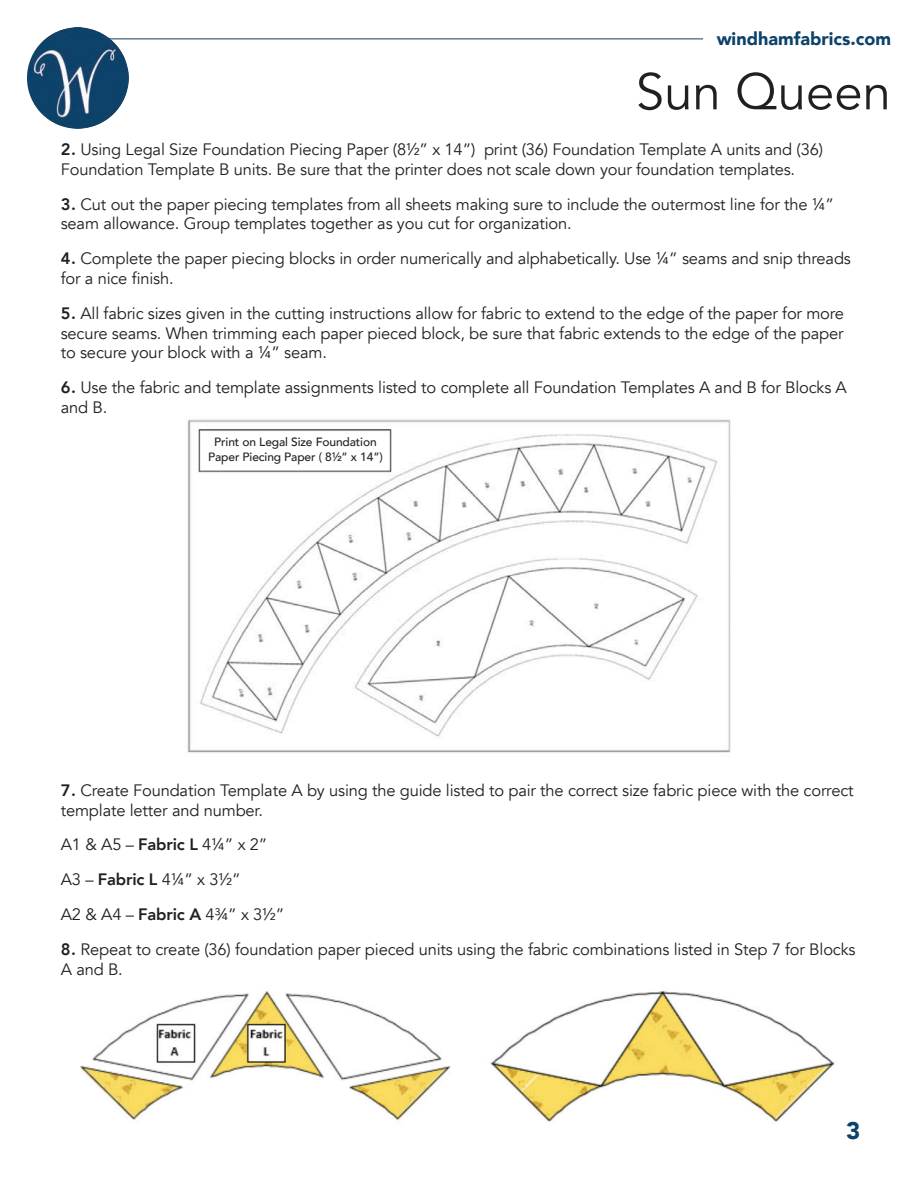
<style>
.page{position:relative;width:918px;height:1188px;background:#fff}
.page>*{position:absolute;margin:0;border:0;box-sizing:border-box;transform-origin:0 0}
.t1{font:51px "Avenir";color:#231f20}
.t2{font:900 24px "Avenir";color:#0d426a}
.t3{font:900 18px "Avenir";color:#0d426a}
.t4{font:16.5px/19.8px "Avenir";letter-spacing:-.01em;color:#231f20}
.t5{font:500 12px "Avenir";letter-spacing:-.01em;color:#231f20}
.s1{font-weight:800}
</style>
<div class="page">
<img style="left:27px;top:27px;width:102px;height:102px;border-radius:51px">
<hr style="left:109px;top:39px;width:594px;height:1px;background:#0d426a">
<img style="left:187px;top:419px;width:544px;height:334px">
<img style="left:80px;top:991px;width:755px;height:131px">
<div style="left:204px;top:434px;width:183px;height:34px;background:#fff"></div>
<p class="t3" style="left:717px;top:23px;width:176px">windhamfabrics.com</p>
<h1 class="t1" style="left:636px;top:61px;width:257px">Sun Queen</h1>
<p class="t4" style="left:61px;top:140px;width:764px"><span class="s1">2.</span> Using Legal Size Foundation Piecing Paper (8½” x 14”) print (36) Foundation Template A units and (36)<br>Foundation Template B units. Be sure that the printer does not scale down your foundation templates.</p>
<p class="t4" style="left:61px;top:194px;width:775px"><span class="s1">3.</span> Cut out the paper piecing templates from all sheets making sure to include the outermost line for the ¼” seam allowance. Group templates together as you cut for organization.</p>
<p class="t4" style="left:61px;top:249px;width:792px"><span class="s1">4.</span> Complete the paper piecing blocks in order numerically and alphabetically. Use ¼” seams and snip threads for a nice finish.</p>
<p class="t4" style="left:61px;top:304px;width:785px;text-align:justify"><span class="s1">5.</span> All fabric sizes given in the cutting instructions allow for fabric to extend to the edge of the paper for more secure seams. When trimming each paper pieced block, be sure that fabric extends to the edge of the paper to secure your block with a ¼” seam.</p>
<p class="t4" style="left:61px;top:378px;width:788px"><span class="s1">6.</span> Use the fabric and template assignments listed to complete all Foundation Templates A and B for Blocks A and B.</p>
<p class="t5" style="left:214px;top:432px;width:164px">Print on Legal Size Foundation</p>
<p class="t5" style="left:208px;top:447px;width:176px">Paper Piecing Paper ( 8½” x 14”)</p>
<p class="t4" style="left:61px;top:781px;width:794px"><span class="s1">7.</span> Create Foundation Template A by using the guide listed to pair the correct size fabric piece with the correct template letter and number.</p>
<p class="t4" style="left:61px;top:835px;width:208px">A1 &amp; A5 – <span class="s1">Fabric L</span> 4¼” x 2”</p>
<p class="t4" style="left:61px;top:870px;width:181px">A3 – <span class="s1">Fabric L</span> 4¼” x 3½”</p>
<p class="t4" style="left:61px;top:905px;width:225px">A2 &amp; A4 – <span class="s1">Fabric A</span> 4¾” x 3½”</p>
<p class="t4" style="left:61px;top:940px;width:796px"><span class="s1">8.</span> Repeat to create (36) foundation paper pieced units using the fabric combinations listed in Step 7 for Blocks<br>A and B.</p>
<h2 class="t2" style="left:846px;top:1110px;width:16px">3</h2>
</div>
